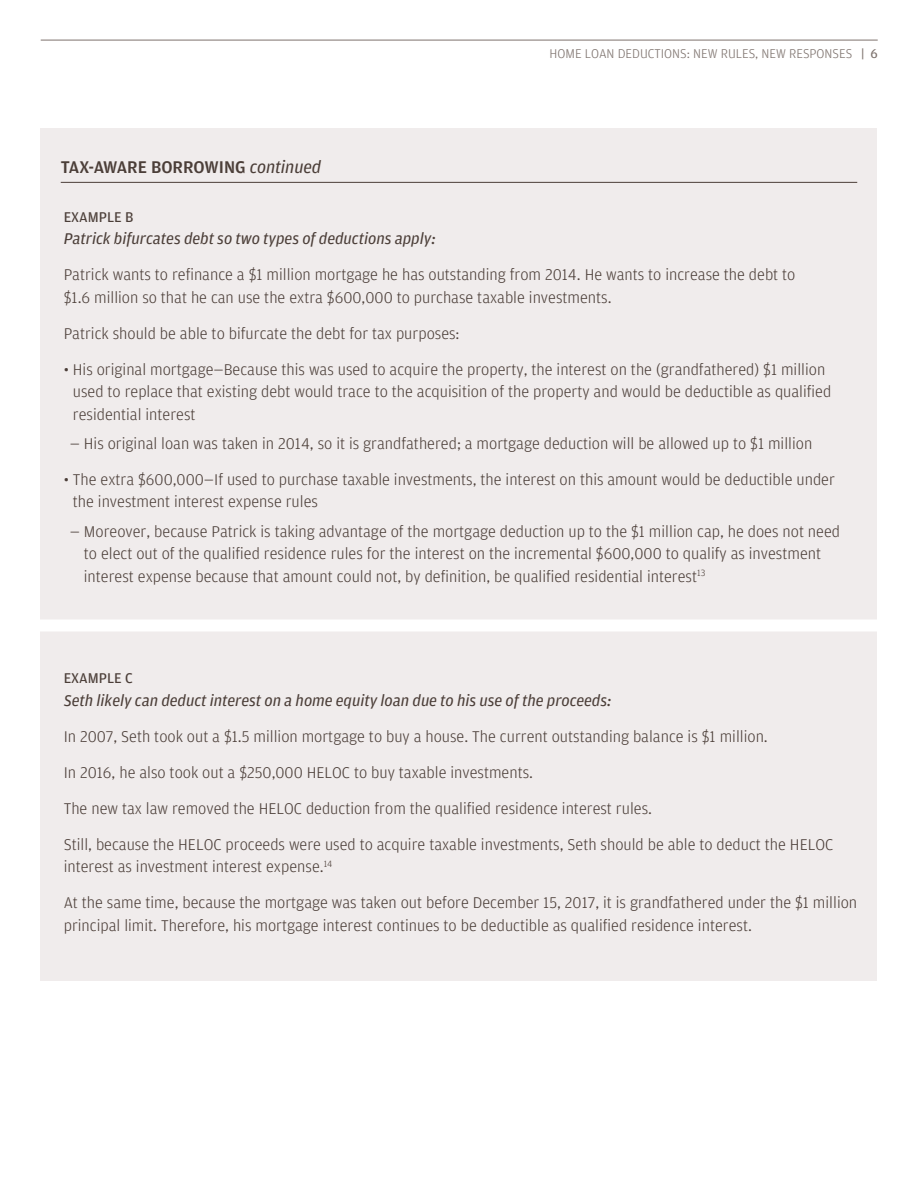
<style>
.page{position:relative;width:918px;height:1188px;background:#fff}
.page>*{position:absolute;margin:0;border:0;box-sizing:border-box;transform-origin:0 0}
.Sub_Heading_12_14{font:500 18px "Amplitude";color:#4b3e38}
.Body_Copy_10_13{font:300 16.5px/22.5px "Amplitude";color:#4b3e38}
.Body_Copy_10_13-2{font:italic 16.5px "Amplitude";color:#4b3e38}
.Body_Copy_10_13-3{font:15px "Amplitude";color:#4b3e38}
.Intro_Title_Line_9_1{font:300 13.5px "Amplitude";color:#7d726d}
.s1{font-weight:400;font-style:italic}
.s2{font-weight:400}
</style>
<div class="page">
<hr style="left:41px;top:40px;width:837px;height:1px;background:#7d726d">
<div style="left:40px;top:129px;width:838px;height:852px;background:#f0ecec"></div>
<hr style="left:61px;top:182px;width:796px;height:1px;background:#4b3e38">
<div style="left:31px;top:620px;width:858px;height:12px;background:#fff"></div>
<p class="Sub_Heading_12_14" style="left:61px;top:156px;width:262px">TAX-AWARE BORROWING <span class="s1">continued</span></p>
<p class="Intro_Title_Line_9_1" style="left:550px;top:45px;width:330px">HOME LOAN DEDUCTIONS: NEW RULES, NEW RESPONSES <span class="s2">| 6</span></p>
<p class="Body_Copy_10_13-3" style="left:64px;top:207px;width:71px">EXAMPLE B</p>
<p class="Body_Copy_10_13-2" style="left:64px;top:230px;width:373px">Patrick bifurcates debt so two types of deductions apply:</p>
<p class="Body_Copy_10_13" style="left:64px;top:263px;width:733px">Patrick wants to refinance a $1 million mortgage he has outstanding from 2014. He wants to increase the debt to $1.6 million so that he can use the extra $600,000 to purchase taxable investments.</p>
<p class="Body_Copy_10_13" style="left:64px;top:321px;width:397px">Patrick should be able to bifurcate the debt for tax purposes:</p>
<p class="Body_Copy_10_13" style="left:73px;top:357px;width:760px;text-indent:-9px">• His original mortgage—Because this was used to acquire the property, the interest on the (grandfathered) $1 million used to replace that existing debt would trace to the acquisition of the property and would be deductible as qualified residential interest</p>
<p class="Body_Copy_10_13" style="left:70px;top:432px;width:744px">— His original loan was taken in 2014, so it is grandfathered; a mortgage deduction will be allowed up to $1 million</p>
<p class="Body_Copy_10_13" style="left:73px;top:468px;width:764px;text-indent:-9px">• The extra $600,000—If used to purchase taxable investments, the interest on this amount would be deductible under the investment interest expense rules</p>
<p class="Body_Copy_10_13" style="left:84px;top:519px;width:758px;text-indent:-14px">— Moreover, because Patrick is taking advantage of the mortgage deduction up to the $1 million cap, he does not need to elect out of the qualified residence rules for the interest on the incremental $600,000 to qualify as investment interest expense because that amount could not, by definition, be qualified residential interest<sup>13</sup></p>
<p class="Body_Copy_10_13-3" style="left:64px;top:669px;width:71px">EXAMPLE C</p>
<p class="Body_Copy_10_13-2" style="left:64px;top:692px;width:549px">Seth likely can deduct interest on a home equity loan due to his use of the proceeds:</p>
<p class="Body_Copy_10_13" style="left:64px;top:725px;width:706px">In 2007, Seth took out a $1.5 million mortgage to buy a house. The current outstanding balance is $1 million.</p>
<p class="Body_Copy_10_13" style="left:64px;top:761px;width:471px">In 2016, he also took out a $250,000 HELOC to buy taxable investments.</p>
<p class="Body_Copy_10_13" style="left:64px;top:797px;width:590px">The new tax law removed the HELOC deduction from the qualified residence interest rules.</p>
<p class="Body_Copy_10_13" style="left:64px;top:833px;width:771px">Still, because the HELOC proceeds were used to acquire taxable investments, Seth should be able to deduct the HELOC interest as investment interest expense.<sup>14</sup></p>
<p class="Body_Copy_10_13" style="left:64px;top:891px;width:795px">At the same time, because the mortgage was taken out before December 15, 2017, it is grandfathered under the $1 million principal limit. Therefore, his mortgage interest continues to be deductible as qualified residence interest.</p>
</div>
